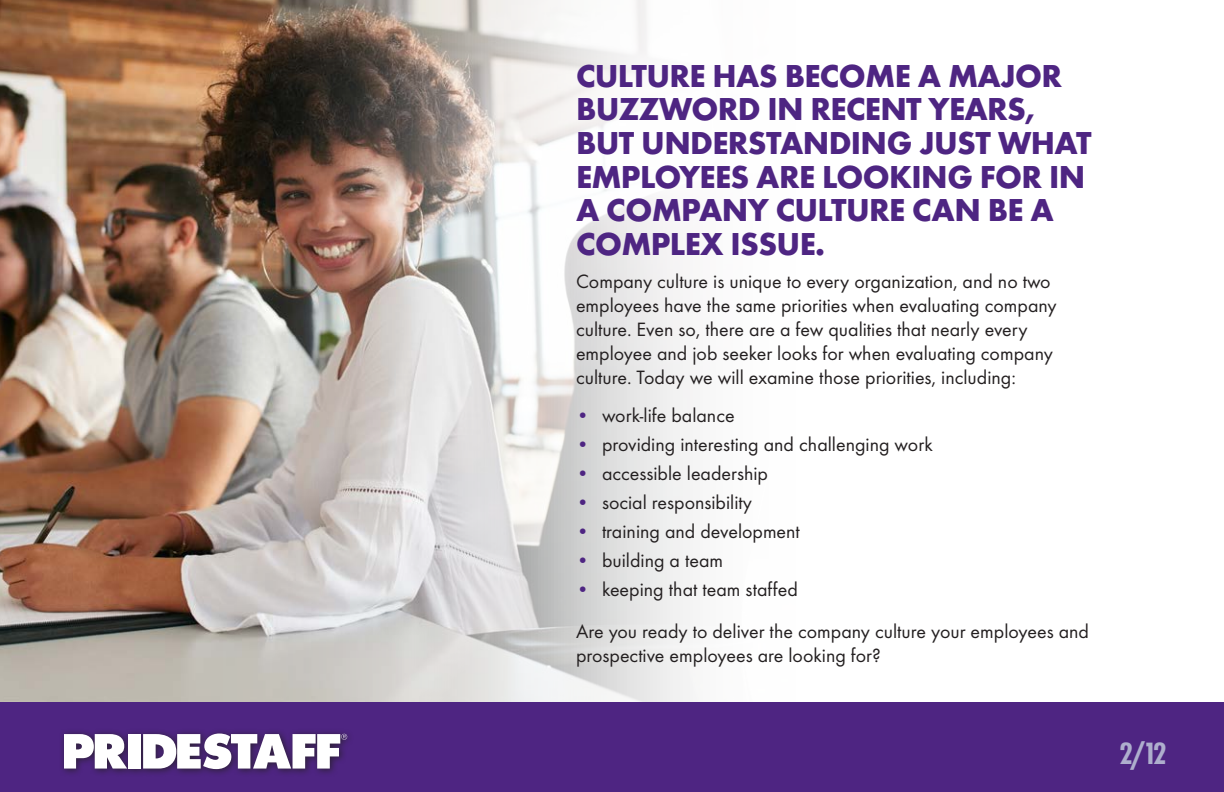
<style>
.page{position:relative;width:1224px;height:792px;background:#fff}
.page>*{position:absolute;margin:0;border:0;box-sizing:border-box;transform-origin:0 0}
.t1{font:700 33px/33.6px "Futura T";letter-spacing:-.02em;color:#4e2582}
.t2{font:700 condensed 32px "Futura T";color:#aeaecd}
.t3{font:20px/24px "Futura T";color:#231f20}
.s1{color:#4e2582}
</style>
<div class="page">
<div style="left:0;top:709px;width:1224px;height:83px;background:#4e2582"></div>
<div style="left:59px;top:728px;width:296px;height:49px;background:#231f20;opacity:.75"></div>
<div style="left:128px;top:734px;width:13px;height:35px;background:#fff"></div>
<svg style="left:64px;top:734px;width:63px;height:35px;background:#cec7d7"></svg>
<svg style="left:143px;top:734px;width:204px;height:35px;background:#c5bbcf"></svg>
<img style="left:0;top:0;width:693px;height:702px">
<div style="left:0;top:702px;width:1224px;height:9px;background:#4e2582"></div>
<h1 class="t1" style="left:576px;top:59px;width:517px">CULTURE HAS BECOME A MAJOR<br>BUZZWORD IN RECENT YEARS,<br>BUT UNDERSTANDING JUST WHAT<br>EMPLOYEES ARE LOOKING FOR IN<br>A COMPANY CULTURE CAN BE A<br>COMPLEX ISSUE.</h1>
<p class="t3" style="left:576px;top:269px;width:482px">Company culture is unique to every organization, and no two employees have the same priorities when evaluating company culture. Even so, there are a few qualities that nearly every employee and job seeker looks for when evaluating company culture. Today we will examine those priorities, including:</p>
<p class="t3" style="left:576px;top:403px;width:160px"><span class="s1">•</span> work-life balance</p>
<p class="t3" style="left:576px;top:432px;width:358px"><span class="s1">•</span> providing interesting and challenging work</p>
<p class="t3" style="left:576px;top:461px;width:194px"><span class="s1">•</span> accessible leadership</p>
<p class="t3" style="left:576px;top:490px;width:178px"><span class="s1">•</span> social responsibility</p>
<p class="t3" style="left:576px;top:519px;width:225px"><span class="s1">•</span> training and development</p>
<p class="t3" style="left:576px;top:548px;width:149px"><span class="s1">•</span> building a team</p>
<p class="t3" style="left:576px;top:568px;width:515px;line-height:42px"><span class="s1">•</span> keeping that team staffed<br>Are you ready to deliver the company culture your employees and</p>
<p class="t3" style="left:576px;top:643px;width:306px">prospective employees are looking for?</p>
<h2 class="t2" style="left:1119px;top:735px;width:49px">2/12</h2>
</div>
